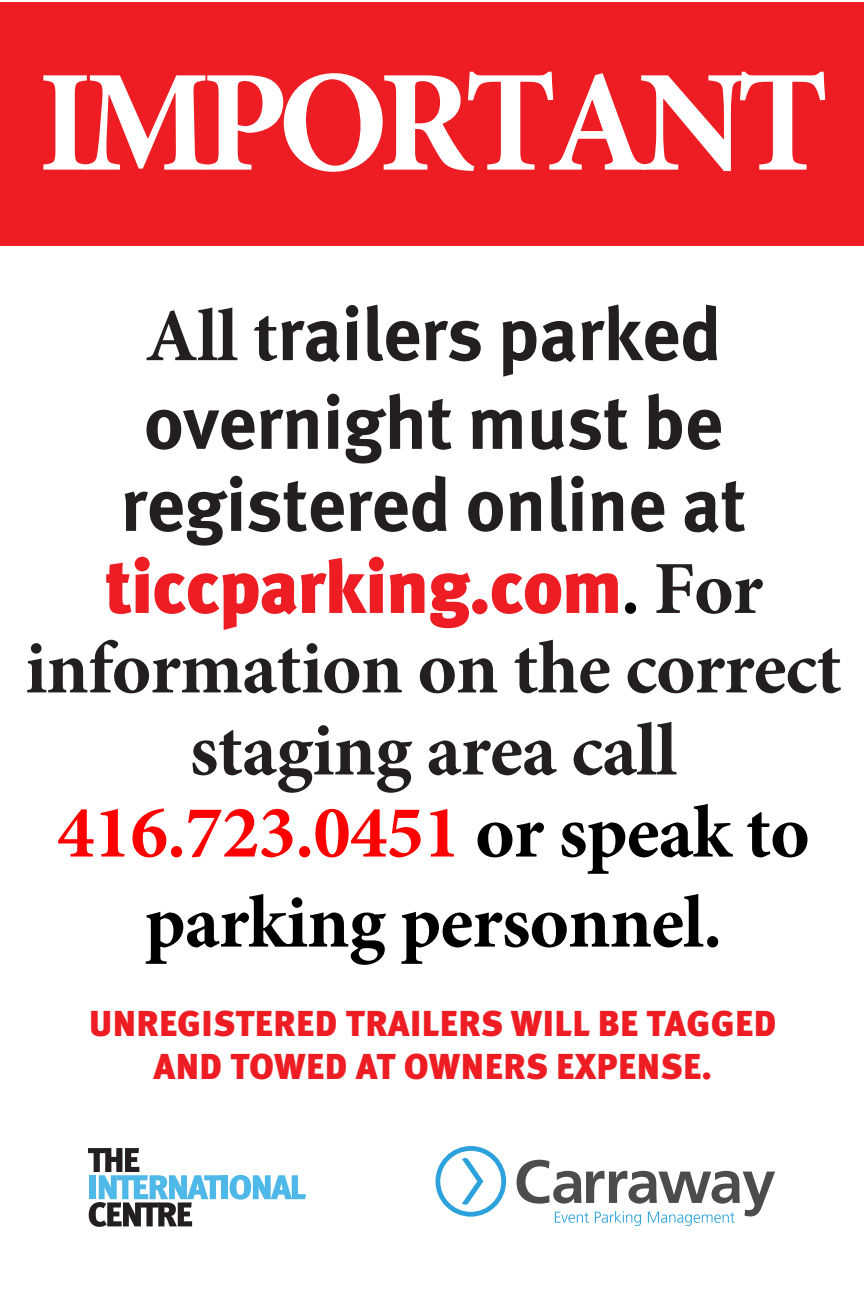
<style>
.page{position:relative;width:864px;height:1296px;background:#fff}
.page>*{position:absolute;margin:0;border:0;box-sizing:border-box;transform-origin:0 0}
.t1{font:700 145px "Minion Pro";letter-spacing:-.07em;color:#fff}
.t2{font:700 75px/88.7px "Meta OT";letter-spacing:-.01em;color:#231f20}
.t3{font:700 75px/82px "Minion Pro";letter-spacing:-.01em;color:#231f20;text-align:center}
.t4{font:700 75px "Minion Pro";letter-spacing:-.01em;color:#000}
.t5{font:900 36px/43.2px "Meta OT";letter-spacing:.01em;color:#ee1d23;text-align:center}
.s1{font-family:"Minion Pro"}
.s2{font-weight:900;color:#ee1d23}
.s3{font-family:"Minion Pro";color:#000}
.s4{color:#f00}
.s5{color:#000}
</style>
<div class="page">
<div style="left:0;top:2px;width:864px;height:244px;background:#ee1d23"></div>
<div style="left:222px;top:1175px;width:6px;height:24px;background:#4eb9e9"></div>
<svg style="left:230px;top:1175px;width:76px;height:25px"></svg>
<svg style="left:88px;top:1148px;width:134px;height:79px"></svg>
<svg style="left:517px;top:1160px;width:258px;height:66px"></svg>
<svg style="left:436px;top:1146px;width:70px;height:71px"></svg>
<h1 class="t1" style="left:38px;top:21px;width:793px">IMPORTANT</h1>
<p class="t2" style="left:144px;top:291px;width:581px"><span class="s1">All t</span>railers parked overnight must be</p>
<p class="t2" style="left:104px;top:465px;width:661px;line-height:82px">registered online at<br><span class="s2">TICCPARKING.COM</span><span class="s3">.</span> <span class="s1">For</span></p>
<p class="t3" style="left:25px;top:626px;width:818px">information on the correct staging area call<br><span class="s4">416.723.0451</span> <span class="s5">or speak to</span></p>
<p class="t4" style="left:145px;top:870px;width:579px">parking personnel.</p>
<p class="t5" style="left:89px;top:1003px;width:689px">UNREGISTERED TRAILERS WILL BE TAGGED<br>AND TOWED AT OWNERS EXPENSE.</p>
</div>
